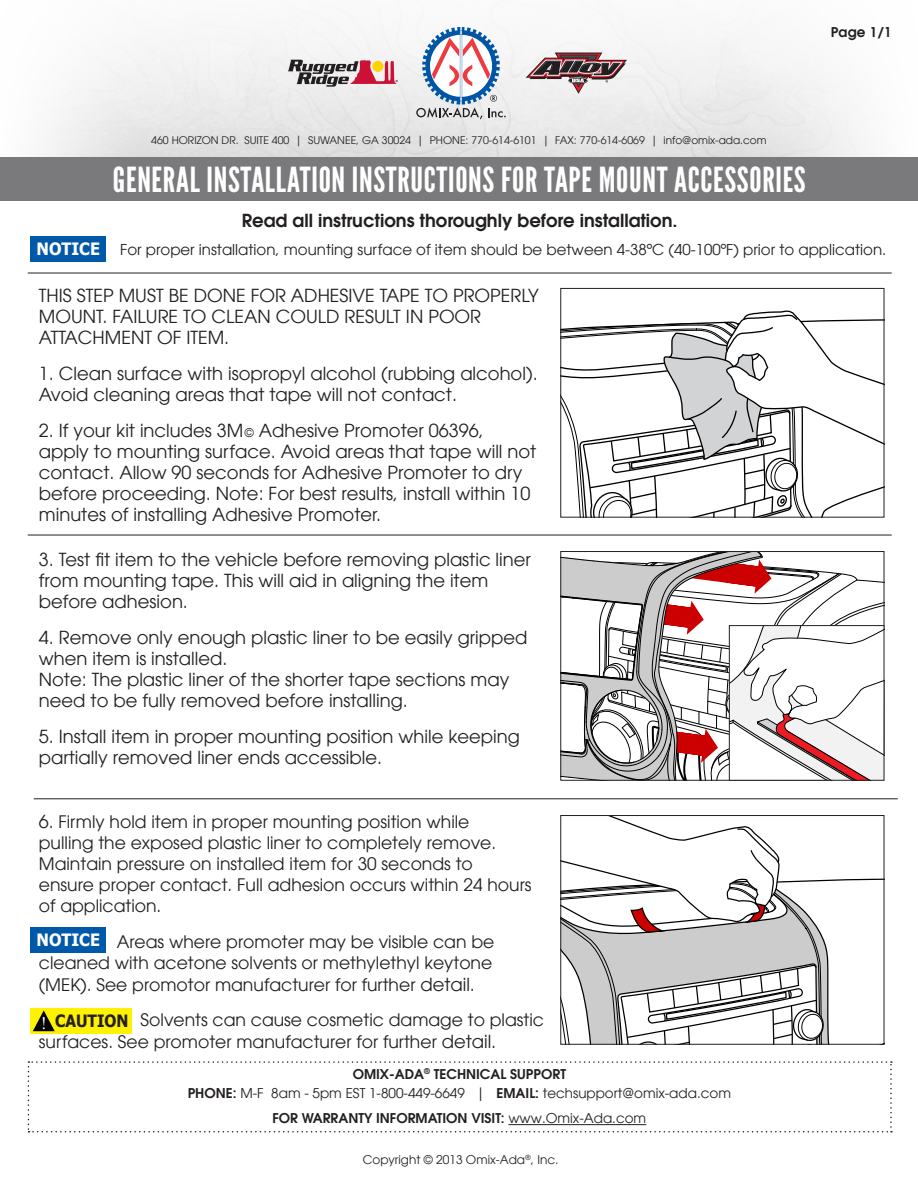
<style>
.page{position:relative;width:918px;height:1188px;background:#fff}
.page>*{position:absolute;margin:0;border:0;box-sizing:border-box;transform-origin:0 0}
.t1{font:34.5px "League Gothic";letter-spacing:.02em;color:#fff}
.t2{font:18px/21px "Avant Garde LT";color:#231f20}
.t3{font:600 18px "Avant Garde LT";color:#231f20}
.t4{font:17.25px/21px "Avant Garde LT";color:#231f20}
.t5{font:700 17.1px "Tahoma";color:#fff;scale:.95 1}
.t6{font:700 16.95px "Tahoma";color:#241f21;scale:.92 1}
.t7{font:15px "Avant Garde LT";color:#231f20}
.t8{font:600 13.5px "Avant Garde LT";color:#231f20}
.t9{font:13.5px "Avant Garde LT";color:#231f20}
.t10{font:12px "Avant Garde LT";color:#231f20}
.t11{font:10.5px "Avant Garde LT";color:#231f20}
.s1{font-family:"Tahoma";font-weight:700;font-size:17.1px;color:#fff}
.s2{font-size:12px}
.s3{font-size:18px}
.s4{font-weight:600}
.s5{font-weight:400}
</style>
<div class="page">
<svg style="left:416px;top:27px;width:90px;height:92px"></svg>
<svg style="left:526px;top:53px;width:101px;height:41px"></svg>
<svg style="left:288px;top:60px;width:110px;height:27px"></svg>
<div style="left:1px;top:157px;width:917px;height:44px;background:#7a797b"></div>
<svg style="left:28px;top:1061px;width:864px;height:71px"></svg>
<hr style="left:508px;top:1124px;width:138px;height:1px;background:#231f20">
<hr style="left:28px;top:273px;width:864px;height:1px;background:#231f20">
<hr style="left:28px;top:535px;width:864px;height:1px;background:#231f20">
<hr style="left:34px;top:798px;width:864px;height:1px;background:#231f20">
<svg style="left:562px;top:310px;width:320px;height:206px"></svg>
<div style="left:560px;top:288px;width:324px;height:230px;border:1px solid #231f20"></div>
<svg style="left:562px;top:817px;width:320px;height:226px"></svg>
<div style="left:560px;top:815px;width:324px;height:230px;border:1px solid #231f20"></div>
<svg style="left:561px;top:552px;width:323px;height:228px"></svg>
<div style="left:729px;top:625px;width:155px;height:156px;border:1px solid #231f20"></div>
<div style="left:30px;top:236px;width:76px;height:26px;background:#0059a8"></div>
<div style="left:30px;top:927px;width:76px;height:26px;background:#0059a8"></div>
<div style="left:30px;top:1008px;width:102px;height:26px;background:#fff200"></div>
<svg style="left:33px;top:1010px;width:22px;height:21px"></svg>
<p class="t8" style="left:831px;top:23px;width:63px">Page 1/1</p>
<p class="t11" style="left:151px;top:134px;width:617px">460 HORIZON DR. SUITE 400 | SUWANEE, GA 30024 | PHONE: 770-614-6101 | FAX: 770-614-6069 | info@omix-ada.com</p>
<p class="t1" style="left:113px;top:160px;width:694px">GENERAL INSTALLATION INSTRUCTIONS FOR TAPE MOUNT ACCESSORIES</p>
<p class="t3" style="left:242px;top:208px;width:437px">Read all instructions thoroughly before installation.</p>
<p class="t7" style="left:37px;top:241px;width:851px"><span class="s1">NOTICE</span> For proper installation, mounting surface of item should be between 4-38ºC (40-100ºF) prior to application.</p>
<p class="t2" style="left:39px;top:285px;width:501px">THIS STEP MUST BE DONE FOR ADHESIVE TAPE TO PROPERLY<br>MOUNT. FAILURE TO CLEAN COULD RESULT IN POOR</p>
<p class="t2" style="left:39px;top:327px;width:192px">ATTACHMENT OF ITEM.</p>
<p class="t2" style="left:39px;top:363px;width:500px">1. Clean surface with isopropyl alcohol (rubbing alcohol).<br>Avoid cleaning areas that tape will not contact.</p>
<p class="t2" style="left:39px;top:420px;width:499px">2. If your kit includes 3M<span class="s2">©</span> Adhesive Promoter 06396, apply to mounting surface. Avoid areas that tape will not contact. Allow 90 seconds for Adhesive Promoter to dry before proceeding. Note: For best results, install within 10 minutes of installing Adhesive Promoter.</p>
<p class="t2" style="left:39px;top:549px;width:494px">3. Test fit item to the vehicle before removing plastic liner from mounting tape. This will aid in aligning the item</p>
<p class="t2" style="left:39px;top:591px;width:151px">before adhesion.</p>
<p class="t2" style="left:39px;top:627px;width:490px">4. Remove only enough plastic liner to be easily gripped when item is installed.</p>
<p class="t2" style="left:39px;top:669px;width:472px">Note: The plastic liner of the shorter tape sections may need to be fully removed before installing.</p>
<p class="t2" style="left:39px;top:726px;width:482px">5. Install item in proper mounting position while keeping partially removed liner ends accessible.</p>
<p class="t4" style="left:39px;top:812px;width:432px"><span class="s3">6</span>. Firmly hold item in proper mounting position while</p>
<p class="t4" style="left:39px;top:833px;width:459px">pulling the exposed plastic liner to completely remove.<br>Maintain pressure on installed item for 30 seconds to</p>
<p class="t4" style="left:39px;top:875px;width:494px">ensure proper contact. Full adhesion occurs within 24 hours of application.</p>
<p class="t4" style="left:39px;top:932px;width:457px;text-align:justify;text-indent:78px">Areas where promoter may be visible can be cleaned with acetone solvents or methylethyl keytone (MEK). See promotor manufacturer for further <span class="s3">detail.</span></p>
<p class="t4" style="left:39px;top:1009px;width:507px;line-height:21.6px;text-indent:102px">Solvents can cause cosmetic damage to plastic surfaces. See promoter manufacturer for further <span class="s3">detail.</span></p>
<p class="t5" style="left:37px;top:928px;width:68px">NOTICE</p>
<p class="t6" style="left:55px;top:1009px;width:81px">CAUTION</p>
<p class="t8" style="left:353px;top:1065px;width:215px">OMIX-ADA<sup>®</sup> TECHNICAL SUPPORT</p>
<p class="t9" style="left:188px;top:1085px;width:545px"><span class="s4">PHONE:</span> M-F 8am - 5pm EST 1-800-449-6649 | <span class="s4">EMAIL:</span> techsupport@omix-ada.com</p>
<p class="t8" style="left:272px;top:1110px;width:375px">FOR WARRANTY INFORMATION VISIT: <span class="s5">www.Omix-Ada.com</span></p>
<p class="t10" style="left:363px;top:1153px;width:197px">Copyright © 2013 Omix-Ada<sup>®</sup>, Inc.</p>
</div>
